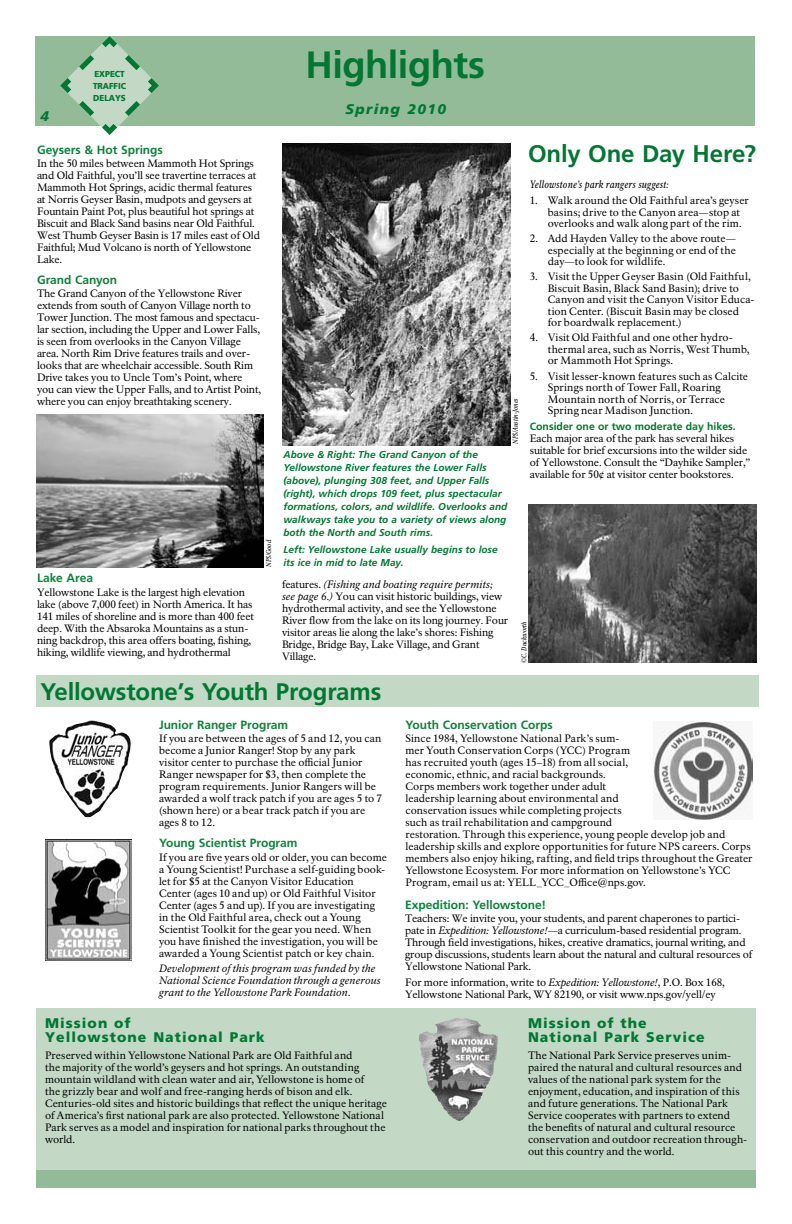
<style>
.page{position:relative;width:792px;height:1224px;background:#fff}
.page>*{position:absolute;margin:0;border:0;box-sizing:border-box;transform-origin:0 0}
.t1{font:700 38px "Frutiger LT Std";letter-spacing:-.015em;color:#073}
.t2{font:700 24px "Frutiger LT Std";letter-spacing:-.005em;color:#073}
.t3{font:900 14px/15px "Frutiger LT Std";letter-spacing:.075em;color:#073}
.t4{font:italic 900 14px "Frutiger LT Std";letter-spacing:.1em;color:#073}
.t5{font:700 12px "Frutiger LT Std";color:#11803e}
.t6{font:10.5px/12px "NPS Rawlinson OT";letter-spacing:-.005em;color:#000}
.t7{font:italic 10.5px/12px "NPS Rawlinson OT";letter-spacing:.01em;color:#000}
.t8{font:700 10.5px "Frutiger LT Std";color:#073}
.t9{font:italic 10.5px "NPS Rawlinson OT Cond";letter-spacing:.005em;color:#000}
.t10{font:italic 700 10px/13px "Frutiger LT Std";letter-spacing:.005em;color:#073}
.t11{font:900 8.7px/12.3px "Frutiger LT Std";color:#073;scale:.93 1}
.t12{font:italic 7px "NPS Rawlinson OT Cond";color:#000}
.s1{font-style:italic}
</style>
<div class="page">
<div style="left:35px;top:36px;width:720px;height:90px;background:#93bb97"></div>
<div style="left:36px;top:1170px;width:720px;height:18px;background:#93bb97"></div>
<img style="left:282px;top:144px;width:228px;height:302px">
<div style="left:36px;top:1008px;width:720px;height:162px;background:#c3d9c5"></div>
<img style="left:418px;top:1018px;width:55px;height:103px">
<div style="left:36px;top:675px;width:723px;height:31px;background:#c3d9c5"></div>
<img style="left:49px;top:720px;width:82px;height:97px">
<img style="left:36px;top:414px;width:228px;height:154px">
<img style="left:45px;top:840px;width:87px;height:120px">
<svg style="left:60px;top:36px;width:99px;height:99px"></svg>
<img style="left:528px;top:504px;width:229px;height:158px">
<img style="left:653px;top:722px;width:100px;height:98px">
<h3 class="t4" style="left:40px;top:107px;width:10px">4</h3>
<p class="t11" style="left:93px;top:68px;width:20px">Expect<br>Traffic<br>Delays</p>
<p class="t5" style="left:37px;top:142px;width:127px">Geysers &amp; Hot Springs</p>
<p class="t6" style="left:37px;top:157px;width:225px">In the 50 miles between Mammoth Hot Springs and Old Faithful, you’ll see travertine terraces at Mammoth Hot Springs, acidic thermal features at Norris Geyser Basin, mudpots and geysers at Fountain Paint Pot, plus beautiful hot springs at Biscuit and Black Sand basins near Old Faithful.<br>West Thumb Geyser Basin is 17 miles east of Old Faithful; Mud Volcano is north of Yellowstone Lake.</p>
<p class="t5" style="left:37px;top:273px;width:82px">Grand Canyon</p>
<p class="t6" style="left:37px;top:288px;width:226px">The Grand Canyon of the Yellowstone River extends from south of Canyon Village north to Tower Junction. The most famous and spectacu&shy;lar section, including the Upper and Lower Falls, is seen from overlooks in the Canyon Village area. North Rim Drive features trails and over&shy;looks that are wheelchair accessible. South Rim Drive takes you to Uncle Tom’s Point, where you can view the Upper Falls, and to Artist Point, where you can enjoy breathtaking scenery.</p>
<p class="t12" style="left:265px;top:567px;width:28px;rotate:-90deg">NPS/Good</p>
<h1 class="t1" style="left:305px;top:42px;width:181px">Highlights</h1>
<h3 class="t4" style="left:346px;top:101px;width:102px">Spring 2010</h3>
<p class="t12" style="left:511px;top:444px;width:47px;rotate:-90deg">NPS/Austin-Jones</p>
<p class="t10" style="left:283px;top:448px;width:225px">Above &amp; Right: The Grand Canyon of the Yellowstone River features the Lower Falls (above), plunging 308 feet, and Upper Falls (right), which drops 109 feet, plus spectacular formations, colors, and wildlife. Overlooks and walkways take you to a variety of views along both the North and South rims.</p>
<p class="t10" style="left:283px;top:543px;width:216px">Left: Yellowstone Lake usually begins to lose its ice in mid to late May.</p>
<h2 class="t2" style="left:528px;top:140px;width:230px">Only One Day Here?</h2>
<p class="t9" style="left:530px;top:179px;width:141px">Yellowstone’s park rangers suggest:</p>
<p class="t6" style="left:548px;top:195px;width:203px;line-height:11.5px;text-indent:-18px">1. Walk around the Old Faithful area’s geyser basins; drive to the Canyon area—stop at overlooks and walk along part of the rim.</p>
<p class="t6" style="left:548px;top:233px;width:190px;line-height:11.5px;text-align:justify;text-indent:-18px">2. Add Hayden Valley to the above route— especially at the beginning or end of the day—to look for wildlife.</p>
<p class="t6" style="left:548px;top:271px;width:208px;line-height:11.5px;text-indent:-18px">3. Visit the Upper Geyser Basin (Old Faithful, Biscuit Basin, Black Sand Basin); drive to Canyon and visit the Canyon Visitor Educa&shy;tion Center. (Biscuit Basin may be closed for boardwalk replacement.)</p>
<p class="t6" style="left:548px;top:332px;width:203px;line-height:11.5px;text-indent:-18px">4. Visit Old Faithful and one other hydro&shy;thermal area, such as Norris, West Thumb, or Mammoth Hot Springs.</p>
<p class="t6" style="left:548px;top:370px;width:202px;line-height:11.5px;text-indent:-18px">5. Visit lesser-known features such as Calcite Springs north of Tower Fall, Roaring Mountain north of Norris, or Terrace Spring near Madison Junction.</p>
<p class="t8" style="left:530px;top:420px;width:207px">Consider one or two moderate day hikes.</p>
<p class="t6" style="left:530px;top:432px;width:222px">Each major area of the park has several hikes suitable for brief excursions into the wilder side of Yellowstone. Consult the “Dayhike Sampler,” available for 50¢ at visitor center bookstores.</p>
<p class="t5" style="left:37px;top:571px;width:58px">Lake Area</p>
<p class="t6" style="left:37px;top:586px;width:218px">Yellowstone Lake is the largest high elevation lake (above 7,000 feet) in North America. It has 141 miles of shoreline and is more than 400 feet deep. With the Absaroka Mountains as a stun&shy;ning backdrop, this area offers boating, fishing, hiking, wildlife viewing, and hydrothermal</p>
<p class="t6" style="left:282px;top:578px;width:228px">features. <span class="s1">(Fishing and boating require permits; see page 6.)</span> You can visit historic buildings, view hydrothermal activity, and see the Yellowstone River flow from the lake on its long journey. Four visitor areas lie along the lake’s shores: Fishing Bridge, Bridge Bay, Lake Village, and Grant Village.</p>
<p class="t12" style="left:520px;top:663px;width:43px;rotate:-90deg">©C. Duckworth</p>
<h2 class="t2" style="left:40px;top:677px;width:342px">Yellowstone’s Youth Programs</h2>
<p class="t5" style="left:159px;top:718px;width:131px">Junior Ranger Program</p>
<p class="t6" style="left:159px;top:733px;width:225px">If you are between the ages of 5 and 12, you can become a Junior Ranger! Stop by any park visitor center to purchase the official Junior Ranger newspaper for $3, then complete the program requirements. Junior Rangers will be awarded a wolf track patch if you are ages 5 to 7 (shown here) or a bear track patch if you are ages 8 to 12.</p>
<p class="t5" style="left:159px;top:836px;width:140px">Young Scientist Program</p>
<p class="t6" style="left:159px;top:851px;width:229px">If you are five years old or older, you can become a Young Scientist! Purchase a self-guiding book&shy;let for $5 at the Canyon Visitor Education Center (ages 10 and up) or Old Faithful Visitor Center (ages 5 and up). If you are investigating in the Old Faithful area, check out a Young Scientist Toolkit for the gear you need. When you have finished the investigation, you will be awarded a Young Scientist patch or key chain.</p>
<p class="t7" style="left:159px;top:963px;width:223px">Development of this program was funded by the<br>National Science Foundation through a generous grant to the Yellowstone Park Foundation.</p>
<h3 class="t3" style="left:45px;top:1015px;width:221px">Mission of<br>Yellowstone National Park</h3>
<p class="t6" style="left:45px;top:1049px;width:343px">Preserved within Yellowstone National Park are Old Faithful and<br>the majority of the world’s geysers and hot springs. An outstanding mountain wildland with clean water and air, Yellowstone is home of<br>the grizzly bear and wolf and free-ranging herds of bison and elk.<br>Centuries-old sites and historic buildings that reflect the unique heritage of America’s first national park are also protected. Yellowstone National Park serves as a model and inspiration for national parks throughout the world.</p>
<p class="t5" style="left:406px;top:718px;width:149px">Youth Conservation Corps</p>
<p class="t6" style="left:406px;top:733px;width:349px">Since 1984, Yellowstone National Park’s sum-<br>mer Youth Conservation Corps (YCC) Program<br>has recruited youth (ages 15–18) from all social,<br>economic, ethnic, and racial backgrounds.<br>Corps members work together under adult<br>leadership learning about environmental and<br>conservation issues while completing projects<br>such as trail rehabilitation and campground<br>restoration. Through this experience, young people develop job and leadership skills and explore opportunities for future NPS careers. Corps members also enjoy hiking, rafting, and field trips throughout the Greater Yellowstone Ecosystem. For more information on Yellowstone’s YCC Program, email us at: YELL_YCC_Office@nps.gov.</p>
<p class="t5" style="left:405px;top:898px;width:143px">Expedition: Yellowstone!</p>
<p class="t6" style="left:405px;top:913px;width:349px">Teachers: We invite you, your students, and parent chaperones to partici&shy;pate in <span class="s1">Expedition: Yellowstone!</span>—a curriculum-based residential program.<br>Through field investigations, hikes, creative dramatics, journal writing, and group discussions, students learn about the natural and cultural resources of Yellowstone National Park.</p>
<p class="t6" style="left:405px;top:977px;width:321px">For more information, write to <span class="s1">Expedition: Yellowstone!</span>, P.O. Box 168,<br>Yellowstone National Park, WY 82190, or visit www.nps.gov/yell/ey</p>
<h3 class="t3" style="left:528px;top:1015px;width:178px">Mission of the<br>National Park Service</h3>
<p class="t6" style="left:528px;top:1049px;width:221px">The National Park Service preserves unim&shy;paired the natural and cultural resources and values of the national park system for the enjoyment, education, and inspiration of this and future generations. The National Park Service cooperates with partners to extend the benefits of natural and cultural resource conservation and outdoor recreation through&shy;out this country and the world.</p>
</div>
